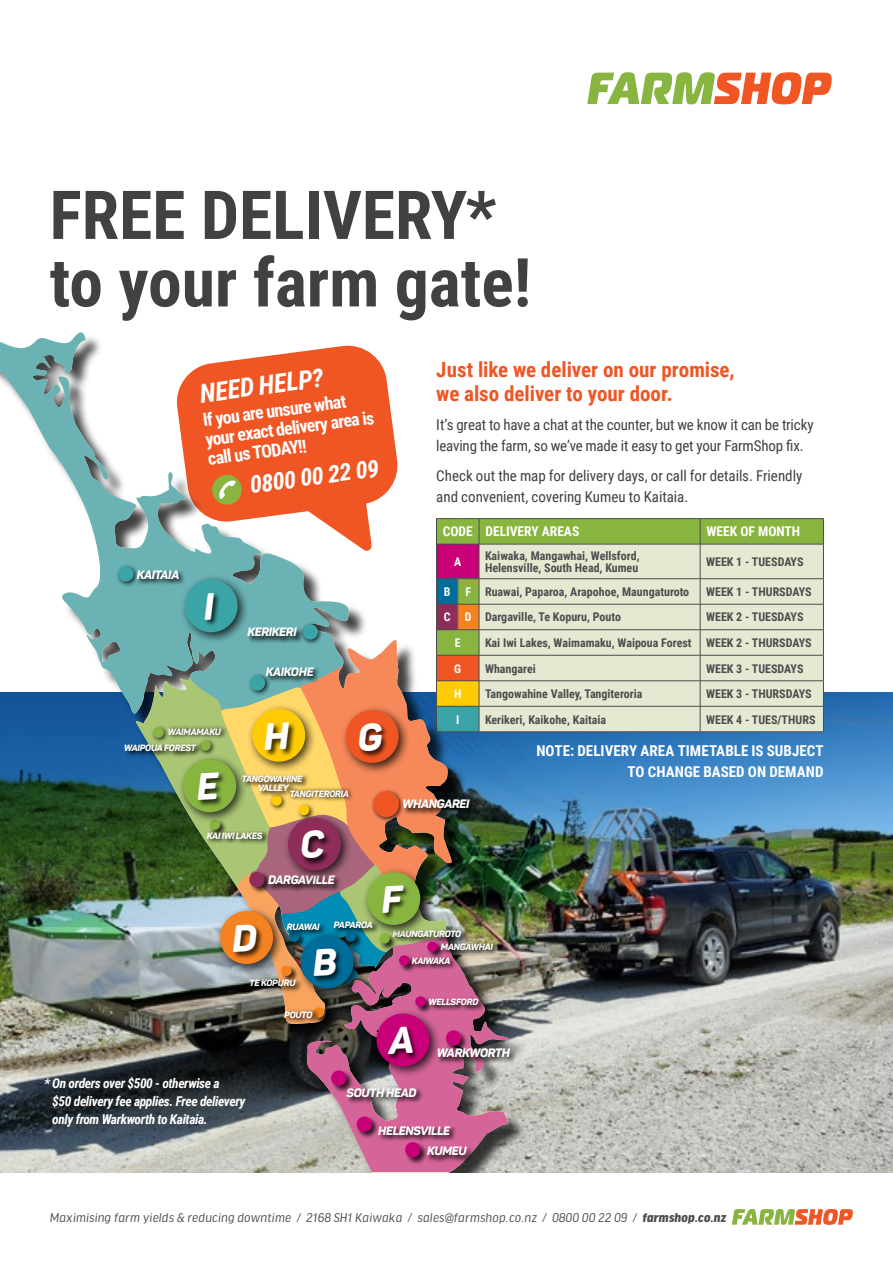
<style>
.page{position:relative;width:893px;height:1263px;background:#fff}
.page>*{position:absolute;margin:0;border:0;box-sizing:border-box;transform-origin:0 0}
.t1{font:700 67.5px/67.5px "Roboto Condensed";color:#414042}
.t2{font:italic 700 25.95px "Roboto Condensed";color:#fff}
.t3{font:italic 700 24px "Roboto Condensed";color:#fff}
.t4{font:700 21px/24px "Roboto Condensed";color:#f05624}
.t5{font:700 18px/19.6px "Roboto Condensed";color:#fff}
.t6{font:15px/21px "Roboto Condensed";letter-spacing:-.01em;color:#414042}
.t7{font:700 15px/21px "Roboto Condensed";letter-spacing:.005em;color:#fff;text-align:right}
.t8{font:italic 13.5px "Good Headline Pro";letter-spacing:.01em;color:#4d4d4f}
.t9{font:italic 700 13.5px/18px "Roboto Condensed";letter-spacing:-.03em;color:#fff}
.t10{font:700 13.5px "Roboto Condensed";color:#fff}
.t11{font:700 12px/12px "Roboto Condensed";color:#4d4d4f}
.t12{font:italic 800 12px "Panton";letter-spacing:-.03em;color:#fff}
.t13{font:700 12px "Roboto Condensed";color:#fff}
.t14{font:italic 800 9px/9px "Panton";letter-spacing:-.03em;color:#fff;text-align:center}
.s1{color:#fff}
.s2{font-weight:900}
</style>
<div class="page">
<img style="left:528px;top:927px;width:365px;height:245px">
<svg style="left:587px;top:72px;width:245px;height:32px"></svg>
<img style="left:528px;top:693px;width:365px;height:234px">
<svg style="left:528px;top:519px;width:295px;height:25px;fill:#88b440"></svg>
<div style="left:528px;top:545px;width:295px;height:186px;background:#e3ead1"></div>
<hr style="left:479px;top:518px;width:221px;height:1px;background:#4d4d4f">
<hr style="left:700px;top:518px;width:124px;height:1px;background:#4d4d4f">
<svg style="left:700px;top:519px;width:1px;height:25px"></svg>
<svg style="left:823px;top:519px;width:1px;height:25px"></svg>
<hr style="left:479px;top:544px;width:221px;height:1px;background:#4d4d4f">
<hr style="left:700px;top:544px;width:124px;height:1px;background:#4d4d4f">
<hr style="left:700px;top:544px;width:1px;height:34px;background:#4d4d4f">
<hr style="left:823px;top:544px;width:1px;height:34px;background:#4d4d4f">
<hr style="left:479px;top:578px;width:221px;height:1px;background:#4d4d4f">
<hr style="left:700px;top:578px;width:124px;height:1px;background:#4d4d4f">
<hr style="left:479px;top:604px;width:221px;height:1px;background:#4d4d4f">
<hr style="left:700px;top:604px;width:124px;height:1px;background:#4d4d4f">
<hr style="left:479px;top:629px;width:221px;height:1px;background:#4d4d4f">
<hr style="left:700px;top:629px;width:124px;height:1px;background:#4d4d4f">
<hr style="left:479px;top:655px;width:221px;height:1px;background:#4d4d4f">
<hr style="left:700px;top:655px;width:124px;height:1px;background:#4d4d4f">
<hr style="left:479px;top:680px;width:221px;height:1px;background:#4d4d4f">
<hr style="left:700px;top:680px;width:124px;height:1px;background:#4d4d4f">
<hr style="left:479px;top:706px;width:221px;height:1px;background:#4d4d4f">
<hr style="left:700px;top:706px;width:124px;height:1px;background:#4d4d4f">
<svg style="left:700px;top:579px;width:1px;height:152px"></svg>
<svg style="left:823px;top:579px;width:1px;height:152px"></svg>
<hr style="left:479px;top:731px;width:221px;height:1px;background:#4d4d4f">
<hr style="left:700px;top:731px;width:124px;height:1px;background:#4d4d4f">
<svg style="left:732px;top:1209px;width:121px;height:16px"></svg>
<div style="left:0;top:335px;width:528px;height:837px;background:#000;opacity:.75"></div>
<img style="left:0;top:332px;width:511px;height:840px">
<svg style="left:0;top:333px;width:379px;height:414px"></svg>
<div style="left:445px;top:1029px;width:24px;height:24px;background:#000;opacity:.75"></div>
<div style="left:446px;top:1030px;width:15px;height:16px;background:#c70077;border-radius:50%"></div>
<div style="left:116px;top:563px;width:24px;height:24px;background:#000;opacity:.75"></div>
<div style="left:118px;top:566px;width:16px;height:15px;background:#3ba4a6;border-radius:50%"></div>
<div style="left:426px;top:940px;width:18px;height:18px;background:#000;opacity:.75"></div>
<div style="left:427px;top:942px;width:11px;height:10px;background:#c70077;border-radius:50%"></div>
<div style="left:414px;top:995px;width:18px;height:18px;background:#000;opacity:.75"></div>
<div style="left:415px;top:996px;width:11px;height:11px;background:#c70077;border-radius:50%"></div>
<div style="left:398px;top:954px;width:18px;height:18px;background:#d46498"></div>
<div style="left:300px;top:621px;width:24px;height:24px;background:#000;opacity:.75"></div>
<div style="left:303px;top:624px;width:15px;height:16px;background:#3ba4a6;border-radius:50%"></div>
<div style="left:412px;top:956px;width:45px;height:14px;background:#000;opacity:.75"></div>
<div style="left:441px;top:942px;width:59px;height:14px;background:#000;opacity:.75"></div>
<div style="left:429px;top:997px;width:57px;height:15px;background:#000;opacity:.75"></div>
<div style="left:437px;top:1049px;width:80px;height:16px;background:#000;opacity:.75"></div>
<div style="left:403px;top:799px;width:73px;height:17px;background:#000;opacity:.75"></div>
<div style="left:393px;top:929px;width:75px;height:15px;background:#000;opacity:.75"></div>
<div style="left:137px;top:570px;width:48px;height:17px;background:#000;opacity:.75"></div>
<div style="left:179px;top:574px;width:71px;height:70px;background:#000;opacity:.75"></div>
<div style="left:185px;top:579px;width:53px;height:53px;background:#3ba4a6;border-radius:50%"></div>
<div style="left:205px;top:593px;width:16px;height:33px;background:#000;opacity:.75"></div>
<div style="left:362px;top:866px;width:70px;height:71px;background:#000;opacity:.75"></div>
<div style="left:367px;top:872px;width:53px;height:53px;background:#88b440;border-radius:50%"></div>
<div style="left:371px;top:1008px;width:71px;height:70px;background:#000;opacity:.75"></div>
<div style="left:377px;top:1013px;width:52px;height:53px;background:#c70077;border-radius:50%"></div>
<div style="left:388px;top:1026px;width:31px;height:36px;background:#000;opacity:.75"></div>
<div style="left:404px;top:1141px;width:24px;height:24px;background:#000;opacity:.75"></div>
<div style="left:405px;top:1142px;width:15px;height:15px;background:#c70077;border-radius:50%"></div>
<div style="left:427px;top:1147px;width:47px;height:16px;background:#000;opacity:.75"></div>
<div style="left:356px;top:1115px;width:24px;height:24px;background:#000;opacity:.75"></div>
<div style="left:357px;top:1116px;width:15px;height:16px;background:#c70077;border-radius:50%"></div>
<div style="left:378px;top:1126px;width:78px;height:16px;background:#000;opacity:.75"></div>
<div style="left:347px;top:1088px;width:76px;height:17px;background:#000;opacity:.75"></div>
<div style="left:330px;top:1069px;width:24px;height:24px;background:#000;opacity:.75"></div>
<div style="left:331px;top:1070px;width:15px;height:16px;background:#c70077;border-radius:50%"></div>
<svg style="left:205px;top:593px;width:11px;height:27px"></svg>
<img style="left:111px;top:626px;width:302px;height:428px">
<h1 class="t1" style="left:50px;top:179px;width:483px">FREE DELIVERY* to your farm gate!</h1>
<h2 class="t2" style="left:198px;top:375px;width:126px;rotate:-7deg">NEED HELP?</h2>
<h3 class="t5" style="left:202px;top:409px;width:172px;rotate:-7deg">If you are unsure what your exact delivery area is call us TODAY!!</h3>
<h3 class="t3" style="left:248px;top:467px;width:132px;rotate:-7deg">0800 00 22 09</h3>
<p class="t12" style="left:137px;top:567px;width:44px">KAITAIA</p>
<p class="t12" style="left:247px;top:624px;width:51px">KERIKERI</p>
<p class="t12" style="left:266px;top:664px;width:49px">KAIKOHE</p>
<p class="t14" style="left:168px;top:727px;width:55px">WAIMAMAKU</p>
<p class="t14" style="left:124px;top:743px;width:73px">WAIPOUA FOREST</p>
<p class="t14" style="left:242px;top:774px;width:62px">TANGOWAHINE<br>VALLEY</p>
<p class="t14" style="left:290px;top:789px;width:61px">TANGITERORIA</p>
<p class="t14" style="left:207px;top:831px;width:57px">KAI IWI LAKES</p>
<p class="t12" style="left:268px;top:872px;width:68px">DARGAVILLE</p>
<h3 class="t4" style="left:436px;top:356px;width:300px">Just like we deliver on our promise, we also deliver to your door.</h3>
<p class="t6" style="left:436px;top:414px;width:379px">It’s great to have a chat at the counter, but we know it can be tricky leaving the farm, so we’ve made it easy to get your FarmShop fix.</p>
<p class="t6" style="left:436px;top:464px;width:368px">Check out the map for delivery days, or call for details. Friendly and convenient, covering Kumeu to Kaitaia.</p>
<p class="t10" style="left:443px;top:522px;width:138px">CODE DELIVERY AREAS</p>
<p class="t10" style="left:706px;top:522px;width:95px">WEEK OF MONTH</p>
<p class="t13" style="left:454px;top:553px;width:9px">A</p>
<p class="t11" style="left:485px;top:549px;width:156px">Kaiwaka, Mangawhai, Wellsford,<br>Helensville, South Head, Kumeu</p>
<p class="t11" style="left:706px;top:555px;width:99px">WEEK 1 - TUESDAYS</p>
<p class="t13" style="left:444px;top:583px;width:8px">B</p>
<p class="t11" style="left:465px;top:585px;width:225px"><span class="s1">F</span> Ruawai, Paparoa, Arapohoe, Maungaturoto</p>
<p class="t11" style="left:706px;top:585px;width:107px">WEEK 1 - THURSDAYS</p>
<p class="t11" style="left:444px;top:611px;width:179px"><span class="s1">C D</span> Dargaville, Te Kopuru, Pouto</p>
<p class="t11" style="left:706px;top:611px;width:99px">WEEK 2 - TUESDAYS</p>
<p class="t13" style="left:455px;top:634px;width:7px">E</p>
<p class="t11" style="left:485px;top:636px;width:328px">Kai Iwi Lakes, Waimamaku, Waipoua Forest WEEK 2 - THURSDAYS</p>
<p class="t13" style="left:454px;top:660px;width:9px">G</p>
<p class="t11" style="left:485px;top:662px;width:52px">Whangarei</p>
<p class="t11" style="left:706px;top:662px;width:99px">WEEK 3 - TUESDAYS</p>
<p class="t13" style="left:454px;top:685px;width:9px">H</p>
<p class="t11" style="left:485px;top:687px;width:159px">Tangowahine Valley, Tangiteroria</p>
<p class="t11" style="left:706px;top:687px;width:107px">WEEK 3 - THURSDAYS</p>
<p class="t13" style="left:456px;top:711px;width:5px">I</p>
<p class="t11" style="left:485px;top:713px;width:123px">Kerikeri, Kaikohe, Kaitaia</p>
<p class="t11" style="left:706px;top:713px;width:111px">WEEK 4 - TUES/THURS</p>
<p class="t12" style="left:402px;top:796px;width:69px">WHANGAREI</p>
<p class="t7" style="left:536px;top:739px;width:289px">NOTE: DELIVERY AREA TIMETABLE IS SUBJECT<br>TO CHANGE BASED ON DEMAND</p>
<p class="t14" style="left:287px;top:922px;width:34px">RUAWAI</p>
<p class="t14" style="left:334px;top:920px;width:41px">PAPAROA</p>
<p class="t14" style="left:250px;top:978px;width:47px">TE KOPURU</p>
<p class="t14" style="left:284px;top:1010px;width:30px">POUTO</p>
<p class="t14" style="left:393px;top:929px;width:70px">MAUNGATUROTO</p>
<p class="t14" style="left:441px;top:942px;width:54px">MANGAWHAI</p>
<p class="t14" style="left:412px;top:956px;width:40px">KAIWAKA</p>
<p class="t14" style="left:428px;top:997px;width:51px">WELLSFORD</p>
<p class="t12" style="left:437px;top:1045px;width:75px">WARKWORTH</p>
<p class="t9" style="left:52px;top:1074px;width:194px;text-indent:-8px">* On orders over $500 - otherwise a<br>$50 delivery fee applies. Free delievery only from Warkworth to Kaitaia.</p>
<p class="t12" style="left:346px;top:1085px;width:72px">SOUTH HEAD</p>
<p class="t12" style="left:378px;top:1123px;width:74px">HELENSVILLE</p>
<p class="t12" style="left:427px;top:1143px;width:41px">KUMEU</p>
<p class="t8" style="left:50px;top:1211px;width:678px">Maximising farm yields &amp; reducing downtime / 2168 SH1 Kaiwaka / sales@farmshop.co.nz / 0800 00 22 09 / <span class="s2">farmshop.co.nz</span></p>
</div>
